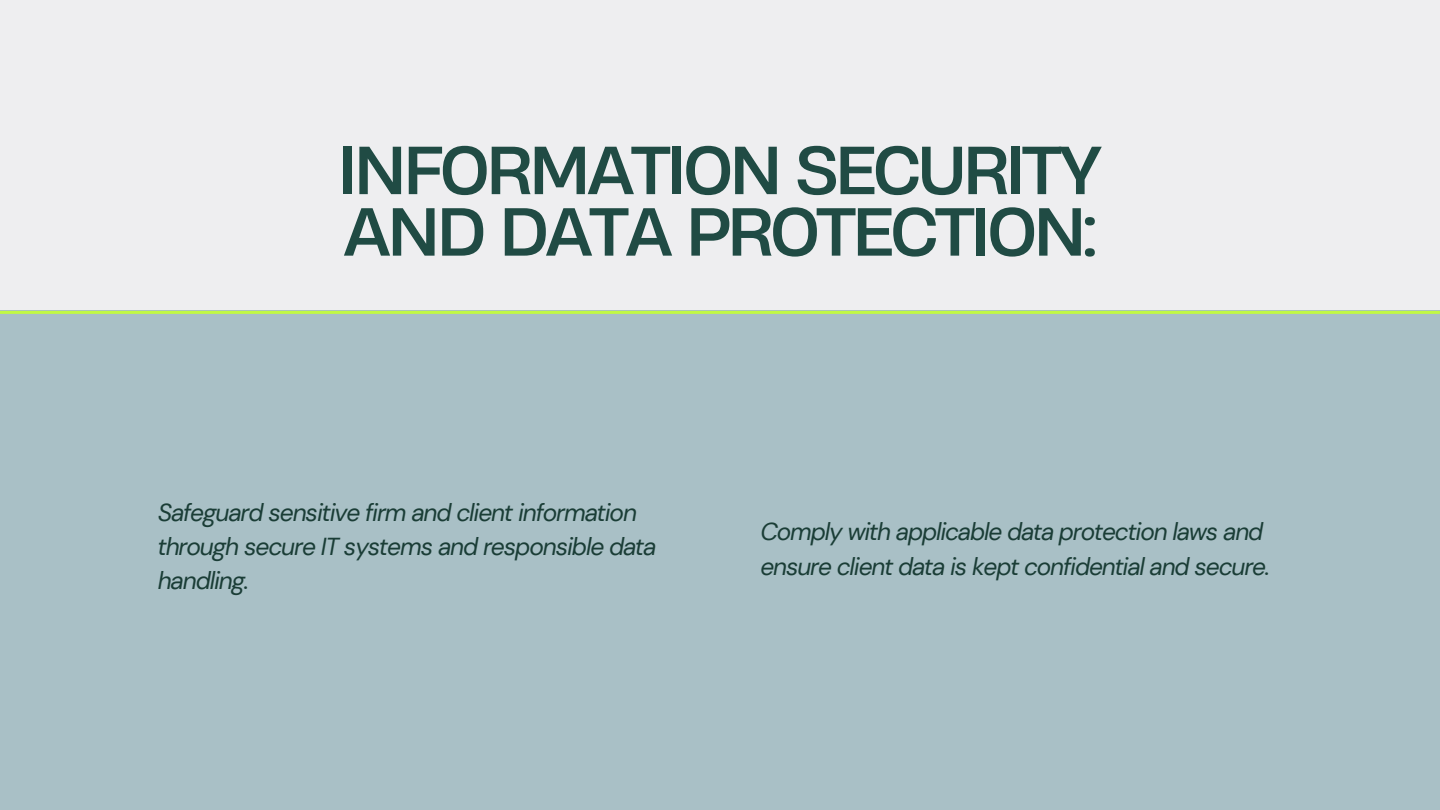
<style>
.page{position:relative;width:1440px;height:810px;background:#eeeef0}
.page>*{position:absolute;margin:0;border:0;box-sizing:border-box;transform-origin:0 0}
.t1{font:63.8px/61.5px "Heading Now 74";letter-spacing:-.055em;color:#204b44}
.t2{font:italic 24.5px/34.2px "DM Sans";letter-spacing:-.045em;color:#1a3d36}
.t3{font:italic 24.4px/34.1px "DM Sans";letter-spacing:-.045em;color:#1a3d36}
</style>
<div class="page">
<div style="left:0;top:311px;width:1440px;height:499px;background:#a9c0c6"></div>
<hr style="left:0;top:311px;width:1440px;height:3px;background:#c1f944">
<p class="t1" style="left:338px;top:138px;width:766px">INFORMATION SECURITY<br>AND DATA PROTECTION:</p>
<p class="t2" style="left:158px;top:495px;width:500px">Safeguard sensitive firm and client information through secure IT systems and responsible data handling.</p>
<p class="t3" style="left:760px;top:515px;width:511px">Comply with applicable data protection laws and ensure client data is kept confidential and secure.</p>
</div>
